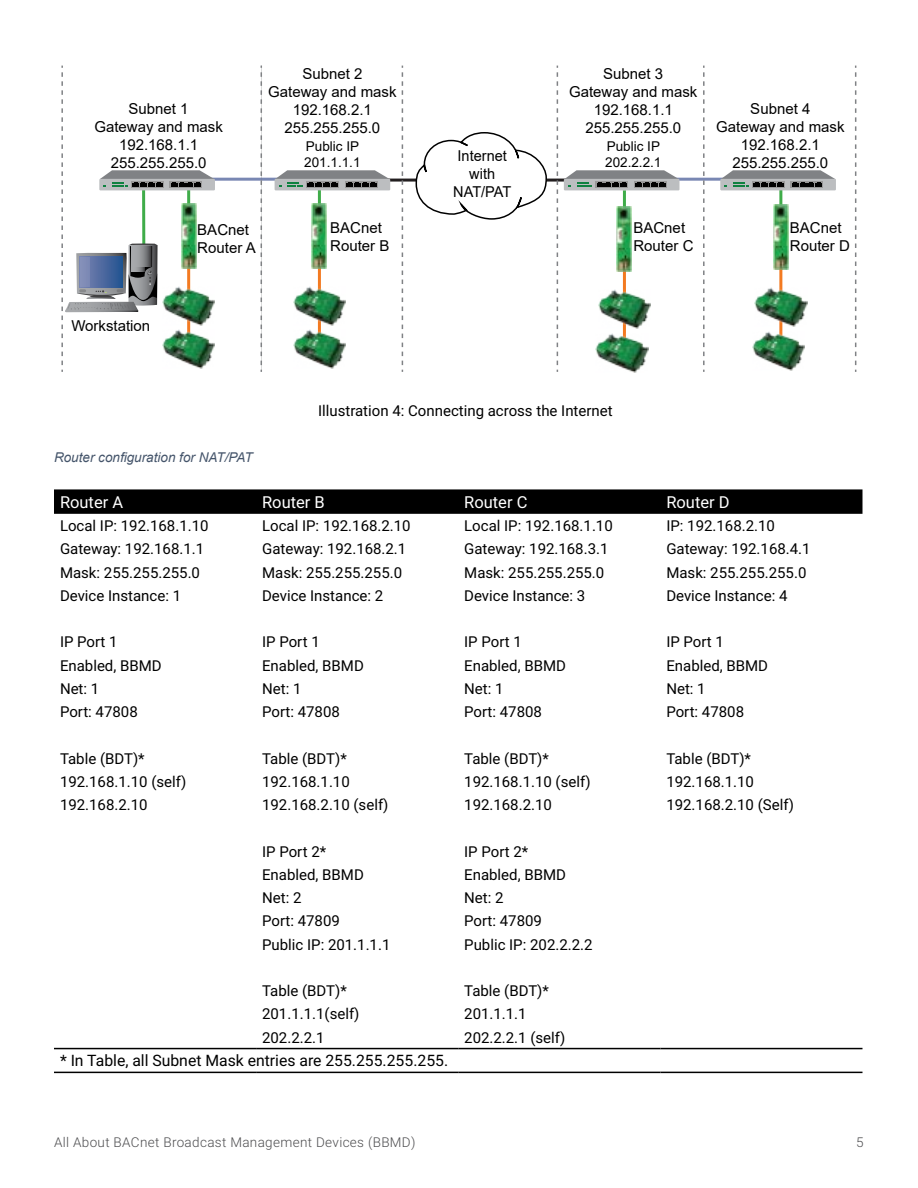
<style>
.page{position:relative;width:918px;height:1188px;background:#fff}
.page>*{position:absolute;margin:0;border:0;box-sizing:border-box;transform-origin:0 0}
.t1{font:16.5px "Roboto";color:#fff}
.t2{font:15.75px "Roboto";color:#000}
.t3{font:15px "Roboto";color:#000}
.t4{font:15px/18px "Arial";color:#000;text-align:center}
.t5{font:300 13.5px "Roboto";letter-spacing:.025em;color:#4d4d4f}
.t6{font:13.5px/16.2px "Arial";color:#000}
.t7{font:italic 13.5px "Arial";color:#44546a}
</style>
<div class="page">
<svg style="left:54px;top:489px;width:808px;height:25px;background:#060606"></svg>
<hr style="left:54px;top:1048px;width:202px;height:1px;background:#000">
<hr style="left:256px;top:1048px;width:202px;height:1px;background:#000">
<hr style="left:458px;top:1048px;width:202px;height:1px;background:#000">
<hr style="left:660px;top:1048px;width:202px;height:1px;background:#000">
<hr style="left:54px;top:1072px;width:202px;height:1px;background:#000">
<hr style="left:256px;top:1072px;width:202px;height:1px;background:#000">
<hr style="left:458px;top:1072px;width:202px;height:1px;background:#000">
<hr style="left:660px;top:1072px;width:202px;height:1px;background:#000">
<hr style="left:318px;top:187px;width:3px;height:45px;background:#3fac49">
<hr style="left:318px;top:266px;width:3px;height:75px;background:#f37a21">
<hr style="left:623px;top:190px;width:3px;height:45px;background:#3fac49">
<hr style="left:623px;top:269px;width:3px;height:75px;background:#f37a21">
<hr style="left:779px;top:188px;width:3px;height:45px;background:#3fac49">
<hr style="left:779px;top:267px;width:3px;height:75px;background:#f37a21">
<hr style="left:173px;top:178px;width:159px;height:3px;background:#7987b3">
<hr style="left:344px;top:179px;width:289px;height:3px;background:#231f20">
<hr style="left:636px;top:178px;width:154px;height:3px;background:#7987b3">
<div style="left:275px;top:179px;width:115px;height:11px;background:#bcbec0"></div>
<div style="left:307px;top:181px;width:32px;height:7px;background:#989898"></div>
<div style="left:345px;top:181px;width:32px;height:7px;background:#989898"></div>
<svg style="left:275px;top:170px;width:115px;height:17px"></svg>
<img style="left:293px;top:287px;width:53px;height:38px">
<img style="left:293px;top:329px;width:53px;height:39px">
<img style="left:312px;top:204px;width:15px;height:64px">
<div style="left:564px;top:179px;width:116px;height:11px;background:#bcbec0"></div>
<div style="left:596px;top:181px;width:32px;height:7px;background:#989898"></div>
<div style="left:634px;top:181px;width:33px;height:7px;background:#989898"></div>
<svg style="left:564px;top:170px;width:116px;height:17px"></svg>
<img style="left:598px;top:290px;width:53px;height:39px">
<img style="left:596px;top:334px;width:52px;height:39px">
<img style="left:617px;top:207px;width:15px;height:65px">
<svg style="left:415px;top:132px;width:133px;height:88px"></svg>
<div style="left:720px;top:179px;width:116px;height:11px;background:#bcbec0"></div>
<div style="left:752px;top:181px;width:32px;height:7px;background:#989898"></div>
<div style="left:791px;top:181px;width:32px;height:7px;background:#989898"></div>
<svg style="left:721px;top:170px;width:114px;height:17px"></svg>
<img style="left:755px;top:288px;width:52px;height:38px">
<img style="left:752px;top:332px;width:53px;height:38px">
<img style="left:773px;top:205px;width:15px;height:64px">
<svg style="left:261px;top:66px;width:1px;height:306px"></svg>
<svg style="left:61px;top:66px;width:154px;height:306px"></svg>
<svg style="left:402px;top:66px;width:1px;height:306px"></svg>
<svg style="left:557px;top:66px;width:1px;height:306px"></svg>
<svg style="left:703px;top:66px;width:2px;height:306px"></svg>
<svg style="left:855px;top:66px;width:1px;height:306px"></svg>
<p class="t4" style="left:94px;top:99px;width:130px">Subnet 1<br>Gateway and mask<br>192.168.1.1<br>255.255.255.0</p>
<p class="t4" style="left:268px;top:65px;width:130px">Subnet 2<br>Gateway and mask<br>192.168.2.1<br>255.255.255.0</p>
<p class="t4" style="left:569px;top:65px;width:130px">Subnet 3<br>Gateway and mask<br>192.168.1.1<br>255.255.255.0</p>
<p class="t6" style="left:304px;top:138px;width:58px">Public IP<br>201.1.1.1</p>
<p class="t6" style="left:605px;top:138px;width:58px">Public IP<br>202.2.2.1</p>
<p class="t4" style="left:453px;top:146px;width:60px">Internet with<br>NAT/PAT</p>
<p class="t4" style="left:716px;top:99px;width:130px">Subnet 4<br>Gateway and mask<br>192.168.2.1<br>255.255.255.0</p>
<p class="t4" style="left:71px;top:317px;width:80px">Workstation</p>
<p class="t4" style="left:197px;top:221px;width:60px;text-align:left">BACnet<br>Router A</p>
<p class="t4" style="left:330px;top:219px;width:61px;text-align:left">BACnet<br>Router B</p>
<p class="t4" style="left:633px;top:219px;width:62px;text-align:left">BACnet<br>Router C</p>
<p class="t4" style="left:790px;top:219px;width:62px;text-align:left">BACnet<br>Router D</p>
<p class="t3" style="left:318px;top:400px;width:296px">Illustration 4: Connecting across the Internet</p>
<p class="t7" style="left:54px;top:448px;width:200px">Router configuration for NAT/PAT</p>
<p class="t1" style="left:60px;top:490px;width:65px">Router A</p>
<p class="t1" style="left:262px;top:490px;width:64px">Router B</p>
<p class="t1" style="left:464px;top:490px;width:65px">Router C</p>
<p class="t1" style="left:666px;top:490px;width:65px">Router D</p>
<p class="t3" style="left:60px;top:515px;width:150px">Local IP: 192.168.1.10</p>
<p class="t3" style="left:262px;top:515px;width:150px">Local IP: 192.168.2.10</p>
<p class="t3" style="left:464px;top:515px;width:150px">Local IP: 192.168.1.10</p>
<p class="t3" style="left:666px;top:515px;width:110px">IP: 192.168.2.10</p>
<p class="t3" style="left:60px;top:538px;width:146px">Gateway: 192.168.1.1</p>
<p class="t3" style="left:262px;top:538px;width:146px">Gateway: 192.168.2.1</p>
<p class="t3" style="left:464px;top:538px;width:146px">Gateway: 192.168.3.1</p>
<p class="t3" style="left:666px;top:538px;width:146px">Gateway: 192.168.4.1</p>
<p class="t3" style="left:60px;top:562px;width:142px">Mask: 255.255.255.0</p>
<p class="t3" style="left:262px;top:562px;width:142px">Mask: 255.255.255.0</p>
<p class="t3" style="left:464px;top:562px;width:142px">Mask: 255.255.255.0</p>
<p class="t3" style="left:666px;top:562px;width:142px">Mask: 255.255.255.0</p>
<p class="t3" style="left:60px;top:585px;width:123px">Device Instance: 1</p>
<p class="t3" style="left:262px;top:585px;width:123px">Device Instance: 2</p>
<p class="t3" style="left:464px;top:585px;width:123px">Device Instance: 3</p>
<p class="t3" style="left:666px;top:585px;width:123px">Device Instance: 4</p>
<p class="t3" style="left:60px;top:631px;width:59px">IP Port 1</p>
<p class="t3" style="left:262px;top:631px;width:59px">IP Port 1</p>
<p class="t3" style="left:464px;top:631px;width:59px">IP Port 1</p>
<p class="t3" style="left:666px;top:631px;width:59px">IP Port 1</p>
<p class="t3" style="left:60px;top:655px;width:103px">Enabled, BBMD</p>
<p class="t3" style="left:262px;top:655px;width:103px">Enabled, BBMD</p>
<p class="t3" style="left:464px;top:655px;width:103px">Enabled, BBMD</p>
<p class="t3" style="left:666px;top:655px;width:103px">Enabled, BBMD</p>
<p class="t3" style="left:60px;top:678px;width:41px">Net: 1</p>
<p class="t3" style="left:262px;top:678px;width:41px">Net: 1</p>
<p class="t3" style="left:464px;top:678px;width:41px">Net: 1</p>
<p class="t3" style="left:666px;top:678px;width:41px">Net: 1</p>
<p class="t3" style="left:60px;top:701px;width:79px">Port: 47808</p>
<p class="t3" style="left:262px;top:701px;width:79px">Port: 47808</p>
<p class="t3" style="left:464px;top:701px;width:79px">Port: 47808</p>
<p class="t3" style="left:666px;top:701px;width:79px">Port: 47808</p>
<p class="t3" style="left:60px;top:748px;width:86px">Table (BDT)*</p>
<p class="t3" style="left:262px;top:748px;width:86px">Table (BDT)*</p>
<p class="t3" style="left:464px;top:748px;width:86px">Table (BDT)*</p>
<p class="t3" style="left:666px;top:748px;width:86px">Table (BDT)*</p>
<p class="t3" style="left:60px;top:771px;width:128px">192.168.1.10 (self)</p>
<p class="t3" style="left:262px;top:771px;width:89px">192.168.1.10</p>
<p class="t3" style="left:464px;top:771px;width:128px">192.168.1.10 (self)</p>
<p class="t3" style="left:666px;top:771px;width:89px">192.168.1.10</p>
<p class="t3" style="left:60px;top:794px;width:89px">192.168.2.10</p>
<p class="t3" style="left:262px;top:794px;width:128px">192.168.2.10 (self)</p>
<p class="t3" style="left:464px;top:794px;width:89px">192.168.2.10</p>
<p class="t3" style="left:666px;top:794px;width:129px">192.168.2.10 (Self)</p>
<p class="t3" style="left:262px;top:841px;width:66px">IP Port 2*</p>
<p class="t3" style="left:464px;top:841px;width:66px">IP Port 2*</p>
<p class="t3" style="left:262px;top:864px;width:103px">Enabled, BBMD</p>
<p class="t3" style="left:464px;top:864px;width:103px">Enabled, BBMD</p>
<p class="t3" style="left:262px;top:887px;width:41px">Net: 2</p>
<p class="t3" style="left:464px;top:887px;width:41px">Net: 2</p>
<p class="t3" style="left:262px;top:910px;width:79px">Port: 47809</p>
<p class="t3" style="left:464px;top:910px;width:79px">Port: 47809</p>
<p class="t3" style="left:262px;top:934px;width:130px">Public IP: 201.1.1.1</p>
<p class="t3" style="left:464px;top:934px;width:130px">Public IP: 202.2.2.2</p>
<p class="t3" style="left:262px;top:980px;width:86px">Table (BDT)*</p>
<p class="t3" style="left:464px;top:980px;width:86px">Table (BDT)*</p>
<p class="t3" style="left:262px;top:1003px;width:99px">201.1.1.1(self)</p>
<p class="t3" style="left:464px;top:1003px;width:64px">201.1.1.1</p>
<p class="t3" style="left:262px;top:1027px;width:64px">202.2.2.1</p>
<p class="t3" style="left:464px;top:1027px;width:103px">202.2.2.1 (self)</p>
<p class="t2" style="left:60px;top:1050px;width:390px">* In Table, all Subnet Mask entries are 255.255.255.255.</p>
<p class="t5" style="left:54px;top:1132px;width:363px">All About BACnet Broadcast Management Devices (BBMD)</p>
<p class="t5" style="left:856px;top:1132px;width:9px">5</p>
</div>
